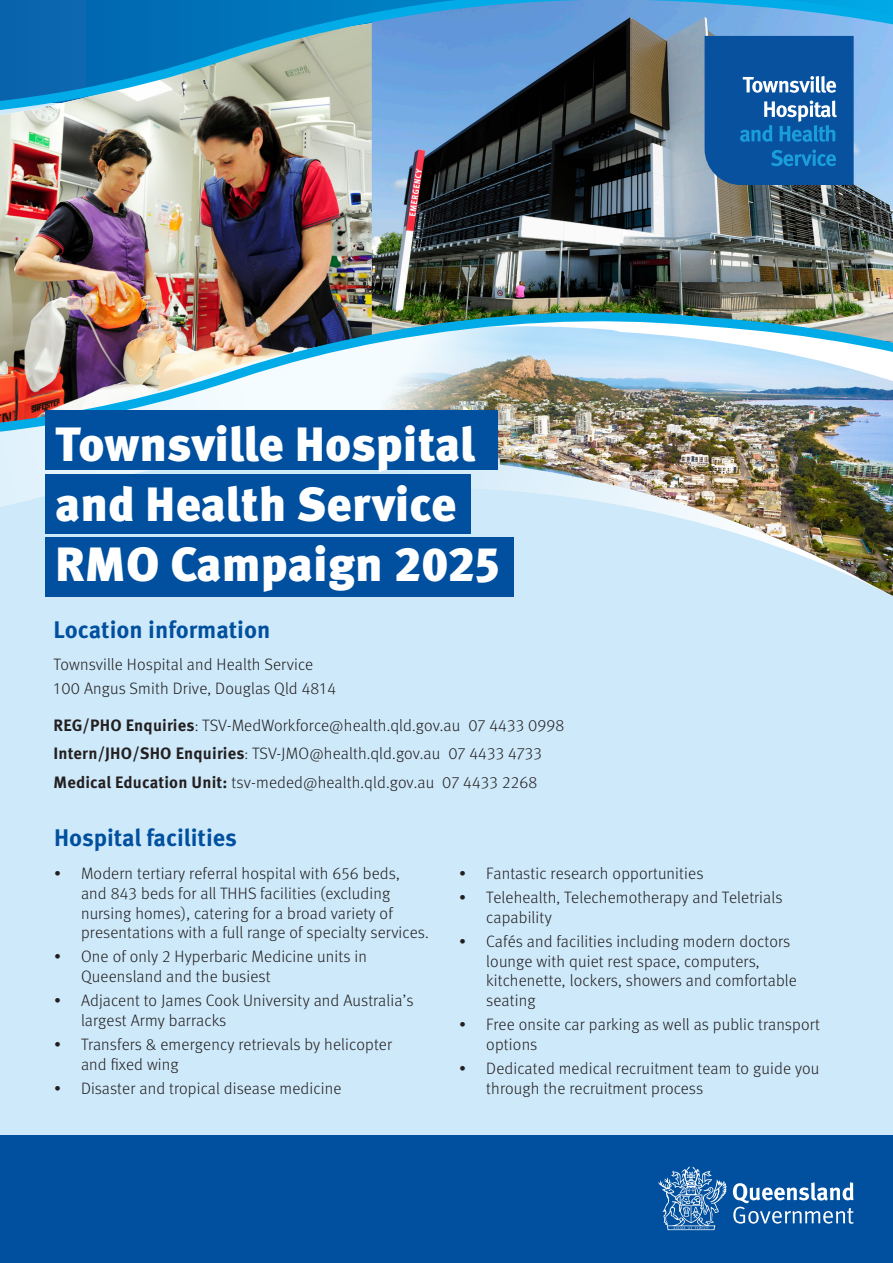
<style>
.page{position:relative;width:893px;height:1263px;background:#fff}
.page>*{position:absolute;margin:0;border:0;box-sizing:border-box;transform-origin:0 0}
.t1{font:900 48px/60px "Meta OT";color:#fff}
.t2{font:700 24px "Meta OT";color:#01509f}
.t3{font:300 16.5px/19.8px "Meta OT";letter-spacing:.01em;color:#231f20}
.s1{font-weight:700}
</style>
<div class="page">
<div style="left:0;top:0;width:893px;height:1136px;background:#cee9f9"></div>
<div style="left:0;top:1136px;width:893px;height:127px;background:#01509f"></div>
<svg style="left:733px;top:1182px;width:121px;height:42px"></svg>
<svg style="left:658px;top:1166px;width:69px;height:64px"></svg>
<img style="left:0;top:0;width:893px;height:576px">
<svg style="left:705px;top:36px;width:149px;height:149px;background:#1960a6"></svg>
<div style="left:45px;top:410px;width:453px;height:60px;background:#01509f"></div>
<div style="left:45px;top:474px;width:425px;height:60px;background:#01509f"></div>
<div style="left:45px;top:537px;width:469px;height:60px;background:#01509f"></div>
<p class="t1" style="left:55px;top:416px;width:421px">Townsville Hospital and Health Service</p>
<p class="t1" style="left:55px;top:536px;width:446px">RMO Campaign 2025</p>
<p class="t2" style="left:54px;top:614px;width:218px">Location information</p>
<p class="t3" style="left:54px;top:655px;width:261px">Townsville Hospital and Health Service</p>
<p class="t3" style="left:54px;top:679px;width:284px">100 Angus Smith Drive, Douglas Qld 4814</p>
<p class="t3" style="left:54px;top:716px;width:512px"><span class="s1">REG/PHO Enquiries</span>: TSV-MedWorkforce@health.qld.gov.au 07 4433 0998</p>
<p class="t3" style="left:54px;top:744px;width:490px"><span class="s1">Intern/JHO/SHO Enquiries</span>: TSV-JMO@health.qld.gov.au 07 4433 4733</p>
<p class="t3" style="left:54px;top:772px;width:485px"><span class="s1">Medical Education Unit:</span> tsv-meded@health.qld.gov.au 07 4433 2268</p>
<p class="t2" style="left:54px;top:822px;width:184px">Hospital facilities</p>
<p class="t3" style="left:81px;top:864px;width:349px;text-indent:-27px">• Modern tertiary referral hospital with 656 beds, and 843 beds for all THHS facilities (excluding nursing homes), catering for a broad variety of presentations with a full range of specialty services.</p>
<p class="t3" style="left:81px;top:947px;width:288px;text-indent:-27px">• One of only 2 Hyperbaric Medicine units in<br>Queensland and the busiest</p>
<p class="t3" style="left:81px;top:991px;width:334px;text-indent:-27px">• Adjacent to James Cook University and Australia’s largest Army barracks</p>
<p class="t3" style="left:81px;top:1035px;width:313px;text-indent:-27px">• Transfers &amp; emergency retrievals by helicopter and fixed wing</p>
<p class="t3" style="left:54px;top:1079px;width:289px">• Disaster and tropical disease medicine</p>
<p class="t3" style="left:459px;top:864px;width:246px">• Fantastic research opportunities</p>
<p class="t3" style="left:486px;top:888px;width:298px;text-indent:-27px">• Telehealth, Telechemotherapy and Teletrials capability</p>
<p class="t3" style="left:486px;top:931px;width:312px;text-indent:-27px">• Cafés and facilities including modern doctors lounge with quiet rest space, computers, kitchenette, lockers, showers and comfortable seating</p>
<p class="t3" style="left:486px;top:1015px;width:335px;text-indent:-27px">• Free onsite car parking as well as public transport options</p>
<p class="t3" style="left:486px;top:1059px;width:335px;text-indent:-27px">• Dedicated medical recruitment team to guide you through the recruitment process</p>
</div>
